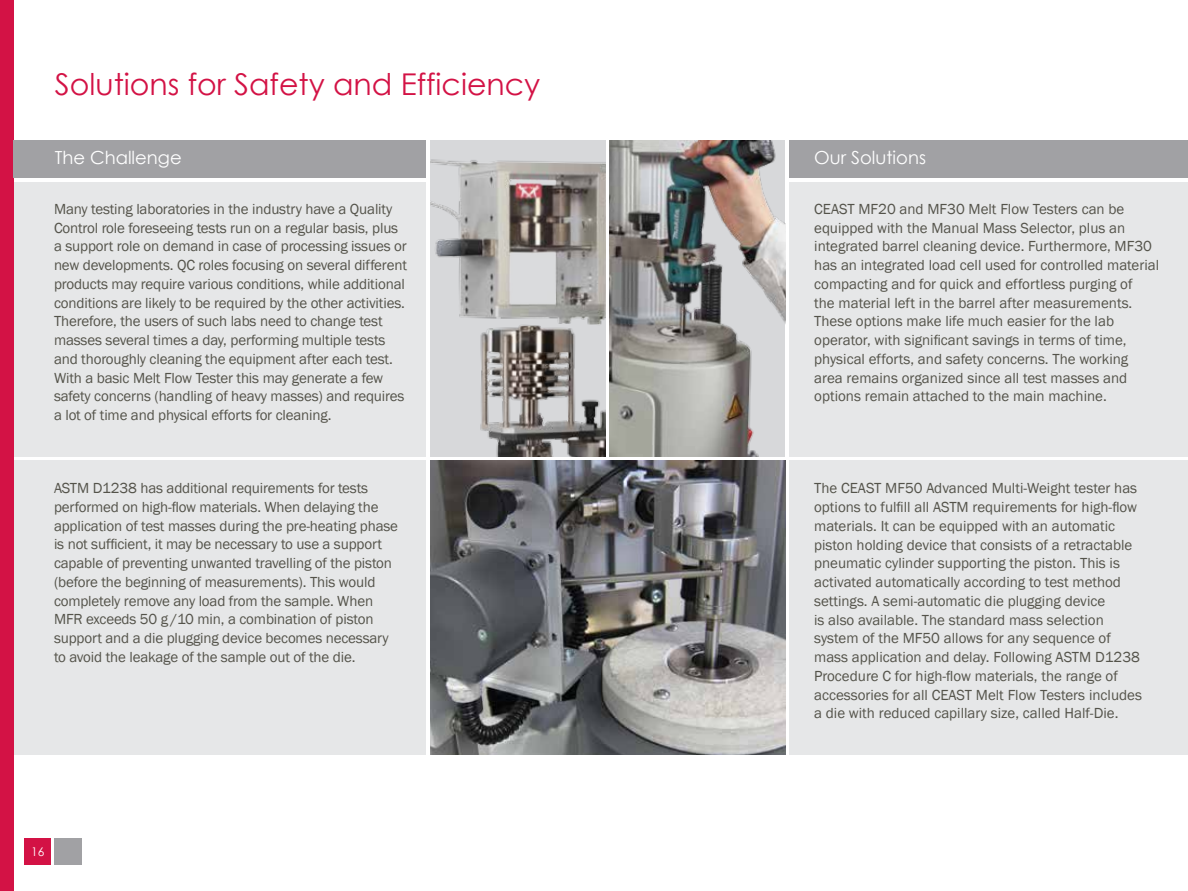
<style>
.page{position:relative;width:1188px;height:891px;background:#fff}
.page>*{position:absolute;margin:0;border:0;box-sizing:border-box;transform-origin:0 0}
.t1{font:30px "Century Gothic";color:#d31245}
.t2{font:18px "Century Gothic";color:#fff}
.t3{font:15px/18.8px "Franklin Gothic";letter-spacing:-.01em;color:#54534a}
.t4{font:12px "Century Gothic";color:#fff}
</style>
<div class="page">
<div style="left:14px;top:182px;width:412px;height:274px;background:#e6e7e8"></div>
<div style="left:789px;top:182px;width:399px;height:274px;background:#e6e7e8"></div>
<div style="left:13px;top:461px;width:413px;height:294px;background:#e6e7e8"></div>
<div style="left:789px;top:461px;width:399px;height:294px;background:#e6e7e8"></div>
<div style="left:24px;top:838px;width:27px;height:27px;background:#d31245"></div>
<div style="left:54px;top:838px;width:27px;height:27px;background:#a1a1a4"></div>
<img style="left:430px;top:140px;width:176px;height:316px">
<img style="left:610px;top:140px;width:175px;height:316px">
<img style="left:430px;top:461px;width:355px;height:294px">
<div style="left:0;top:0;width:14px;height:891px;background:#d31245"></div>
<div style="left:14px;top:140px;width:412px;height:38px;background:#a1a1a4"></div>
<div style="left:789px;top:140px;width:399px;height:38px;background:#a1a1a4"></div>
<h1 class="t1" style="left:55px;top:63px;width:487px">Solutions for Safety and Efficiency</h1>
<p class="t2" style="left:55px;top:145px;width:128px">The Challenge</p>
<p class="t2" style="left:814px;top:145px;width:113px">Our Solutions</p>
<p class="t3" style="left:54px;top:200px;width:355px">Many testing laboratories in the industry have a Quality Control role foreseeing tests run on a regular basis, plus a support role on demand in case of processing issues or new developments. QC roles focusing on several different products may require various conditions, while additional conditions are likely to be required by the other activities.<br>Therefore, the users of such labs need to change test masses several times a day, performing multiple tests and thoroughly cleaning the equipment after each test.<br>With a basic Melt Flow Tester this may generate a few safety concerns (handling of heavy masses) and requires a lot of time and physical efforts for cleaning.</p>
<p class="t3" style="left:814px;top:200px;width:346px">CEAST MF20 and MF30 Melt Flow Testers can be equipped with the Manual Mass Selector, plus an integrated barrel cleaning device. Furthermore, MF30 has an integrated load cell used for controlled material compacting and for quick and effortless purging of<br>the material left in the barrel after measurements.<br>These options make life much easier for the lab operator, with significant savings in terms of time, physical efforts, and safety concerns. The working area remains organized since all test masses and options remain attached to the main machine.</p>
<p class="t3" style="left:54px;top:479px;width:346px">ASTM D1238 has additional requirements for tests performed on high-flow materials. When delaying the application of test masses during the pre-heating phase is not sufficient, it may be necessary to use a support capable of preventing unwanted travelling of the piston (before the beginning of measurements). This would completely remove any load from the sample. When MFR exceeds 50 g /10 min, a combination of piston support and a die plugging device becomes necessary to avoid the leakage of the sample out of the die.</p>
<p class="t3" style="left:814px;top:479px;width:329px">The CEAST MF50 Advanced Multi-Weight tester has options to fulfill all ASTM requirements for high-flow materials. It can be equipped with an automatic piston holding device that consists of a retractable pneumatic cylinder supporting the piston. This is activated automatically according to test method settings. A semi-automatic die plugging device<br>is also available. The standard mass selection system of the MF50 allows for any sequence of mass application and delay. Following ASTM D1238<br>Procedure C for high-flow materials, the range of accessories for all CEAST Melt Flow Testers includes a die with reduced capillary size, called Half-Die.</p>
<p class="t4" style="left:31px;top:844px;width:15px">16</p>
</div>
